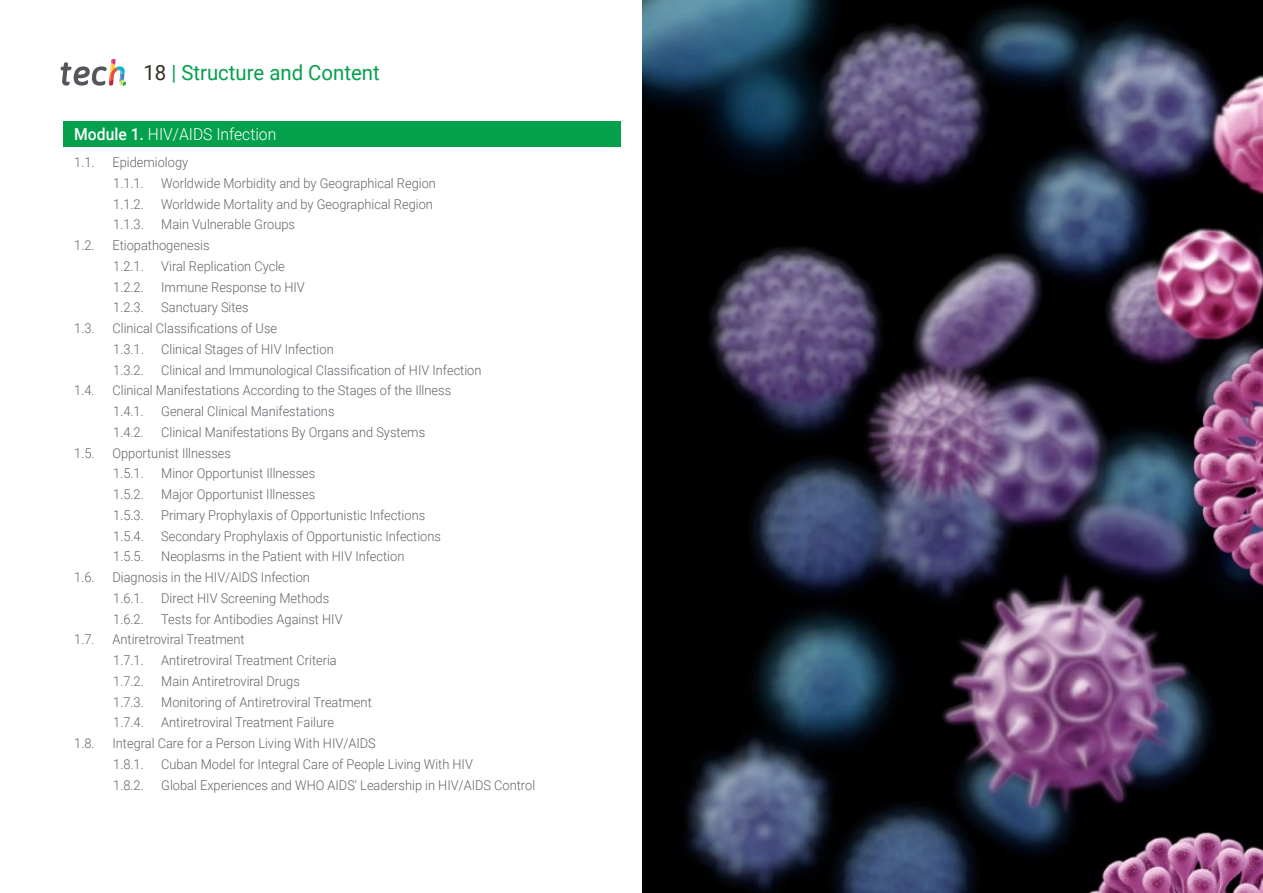
<style>
.page{position:relative;width:1263px;height:893px;background:#fff}
.page>*{position:absolute;margin:0;border:0;box-sizing:border-box;transform-origin:0 0}
.t1{font:21px "Roboto";color:#04a14d}
.t2{font:300 16.5px "Roboto";color:#fff;scale:.95 1}
.t3{font:300 13.5px/20.7px "Roboto";color:#61646a;scale:.95 1}
.s1{color:#312e20}
.s2{font-weight:500}
</style>
<div class="page">
<div style="left:63px;top:121px;width:558px;height:25px;background:#04a14d"></div>
<svg style="left:61px;top:59px;width:65px;height:27px"></svg>
<img style="left:642px;top:0;width:621px;height:893px">
<h1 class="t1" style="left:144px;top:57px;width:238px"><span class="s1">18</span> | Structure and Content</h1>
<p class="t2" style="left:74px;top:123px;width:214px"><span class="s2">Module 1.</span> HIV/AIDS Infection</p>
<p class="t3" style="left:74px;top:151px;width:23px">1.1.</p>
<p class="t3" style="left:112px;top:151px;width:81px">Epidemiology<br>1.1.1.</p>
<p class="t3" style="left:161px;top:172px;width:291px">Worldwide Morbidity and by Geographical Region</p>
<p class="t3" style="left:113px;top:193px;width:34px">1.1.2.</p>
<p class="t3" style="left:161px;top:193px;width:287px">Worldwide Mortality and by Geographical Region</p>
<p class="t3" style="left:113px;top:214px;width:34px">1.1.3.</p>
<p class="t3" style="left:161px;top:214px;width:142px">Main Vulnerable Groups</p>
<p class="t3" style="left:74px;top:234px;width:23px">1.2.</p>
<p class="t3" style="left:112px;top:234px;width:104px">Etiopathogenesis<br>1.2.1.</p>
<p class="t3" style="left:161px;top:255px;width:132px">Viral Replication Cycle</p>
<p class="t3" style="left:113px;top:276px;width:34px">1.2.2.</p>
<p class="t3" style="left:161px;top:276px;width:153px">Immune Response to HIV</p>
<p class="t3" style="left:113px;top:297px;width:34px">1.2.3.</p>
<p class="t3" style="left:161px;top:297px;width:94px">Sanctuary Sites</p>
<p class="t3" style="left:74px;top:317px;width:23px">1.3.</p>
<p class="t3" style="left:112px;top:317px;width:175px">Clinical Classifications of Use<br>1.3.1.</p>
<p class="t3" style="left:161px;top:338px;width:183px">Clinical Stages of HIV Infection</p>
<p class="t3" style="left:113px;top:359px;width:34px">1.3.2.</p>
<p class="t3" style="left:161px;top:359px;width:339px">Clinical and Immunological Classification of HIV Infection</p>
<p class="t3" style="left:74px;top:380px;width:23px">1.4.</p>
<p class="t3" style="left:112px;top:380px;width:358px">Clinical Manifestations According to the Stages of the Illness<br>1.4.1.</p>
<p class="t3" style="left:161px;top:400px;width:184px">General Clinical Manifestations</p>
<p class="t3" style="left:113px;top:421px;width:34px">1.4.2.</p>
<p class="t3" style="left:161px;top:421px;width:279px">Clinical Manifestations By Organs and Systems</p>
<p class="t3" style="left:74px;top:442px;width:23px">1.5.</p>
<p class="t3" style="left:112px;top:442px;width:126px">Opportunist Illnesses<br>1.5.1.</p>
<p class="t3" style="left:161px;top:463px;width:164px">Minor Opportunist Illnesses</p>
<p class="t3" style="left:113px;top:483px;width:34px">1.5.2.</p>
<p class="t3" style="left:161px;top:483px;width:164px">Major Opportunist Illnesses</p>
<p class="t3" style="left:113px;top:504px;width:34px">1.5.3.</p>
<p class="t3" style="left:161px;top:504px;width:279px">Primary Prophylaxis of Opportunistic Infections</p>
<p class="t3" style="left:113px;top:525px;width:34px">1.5.4.</p>
<p class="t3" style="left:161px;top:525px;width:296px">Secondary Prophylaxis of Opportunistic Infections</p>
<p class="t3" style="left:113px;top:546px;width:34px">1.5.5.</p>
<p class="t3" style="left:161px;top:546px;width:257px">Neoplasms in the Patient with HIV Infection</p>
<p class="t3" style="left:74px;top:566px;width:23px">1.6.</p>
<p class="t3" style="left:112px;top:566px;width:209px">Diagnosis in the HIV/AIDS Infection<br>1.6.1.</p>
<p class="t3" style="left:161px;top:587px;width:178px">Direct HIV Screening Methods</p>
<p class="t3" style="left:113px;top:608px;width:34px">1.6.2.</p>
<p class="t3" style="left:161px;top:608px;width:192px">Tests for Antibodies Against HIV</p>
<p class="t3" style="left:74px;top:629px;width:23px">1.7.</p>
<p class="t3" style="left:112px;top:629px;width:141px">Antiretroviral Treatment<br>1.7.1.</p>
<p class="t3" style="left:161px;top:649px;width:186px">Antiretroviral Treatment Criteria</p>
<p class="t3" style="left:113px;top:670px;width:34px">1.7.2.</p>
<p class="t3" style="left:161px;top:670px;width:147px">Main Antiretroviral Drugs</p>
<p class="t3" style="left:113px;top:691px;width:34px">1.7.3.</p>
<p class="t3" style="left:161px;top:691px;width:223px">Monitoring of Antiretroviral Treatment</p>
<p class="t3" style="left:113px;top:712px;width:34px">1.7.4.</p>
<p class="t3" style="left:161px;top:712px;width:183px">Antiretroviral Treatment Failure</p>
<p class="t3" style="left:74px;top:732px;width:23px">1.8.</p>
<p class="t3" style="left:112px;top:732px;width:279px">Integral Care for a Person Living With HIV/AIDS<br>1.8.1.</p>
<p class="t3" style="left:161px;top:753px;width:330px">Cuban Model for Integral Care of People Living With HIV</p>
<p class="t3" style="left:113px;top:774px;width:34px">1.8.2.</p>
<p class="t3" style="left:161px;top:774px;width:395px">Global Experiences and WHO AIDS' Leadership in HIV/AIDS Control</p>
</div>
